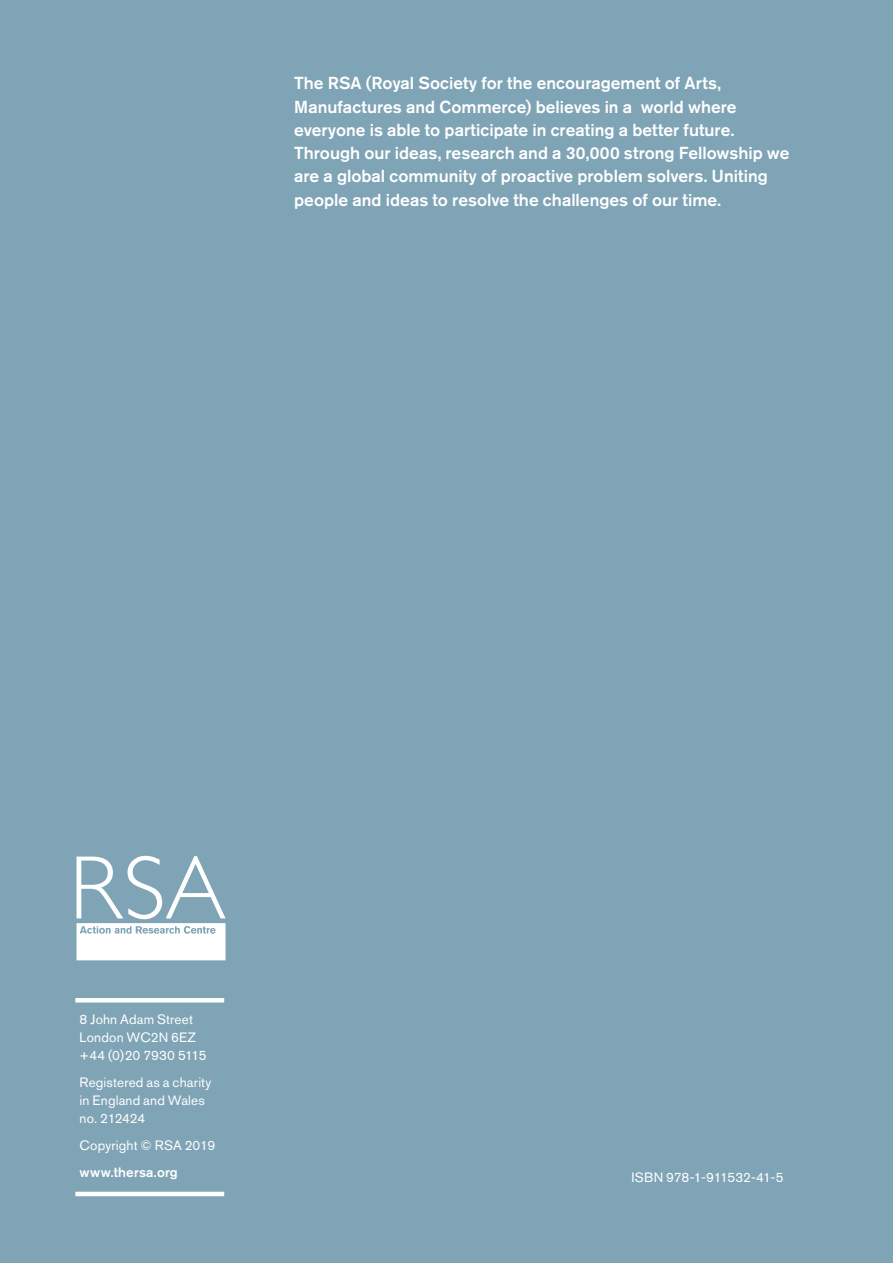
<style>
.page{position:relative;width:893px;height:1263px;background:#7fa4b6}
.page>*{position:absolute;margin:0;border:0;box-sizing:border-box;transform-origin:0 0}
.BC_blurb{font:500 17.25px/23.2px "Akzidenz Grotesk Std";color:#fff}
.BC_registered{font:13.5px/18px "Akzidenz Grotesk Std";letter-spacing:.01em;color:#fff}
.BC_address{font:13.5px/18px "Akzidenz Grotesk Std";letter-spacing:.01em;color:#fff}
.BC_registered-2{font:13.5px "Akzidenz Grotesk Std";letter-spacing:-.01em;color:#fff}
.BC_copyright{font:13.5px "Akzidenz Grotesk Std";letter-spacing:.01em;color:#fff}
.BC_web{font:500 13.5px "Akzidenz Grotesk Std";letter-spacing:.015em;color:#fff}
</style>
<div class="page">
<div style="left:294px;top:77px;width:497px;height:546px;background:#7fa4b6"></div>
<hr style="left:75px;top:998px;width:149px;height:4px;background:#fff">
<hr style="left:75px;top:1192px;width:149px;height:4px;background:#fff">
<svg style="left:77px;top:856px;width:149px;height:104px"></svg>
<p class="BC_blurb" style="left:294px;top:71px;width:497px">The RSA (Royal Society for the encouragement of Arts, Manufactures and Commerce) believes in a world where everyone is able to participate in creating a better future.<br>Through our ideas, research and a 30,000 strong Fellowship we are a global community of proactive problem solvers. Uniting people and ideas to resolve the challenges of our time.</p>
<p class="BC_address" style="left:80px;top:1010px;width:129px">8 John Adam Street<br>London WC2N 6EZ +44 (0)20 7930 5115</p>
<p class="BC_registered" style="left:80px;top:1073px;width:133px">Registered as a charity in England and Wales no. 212424</p>
<p class="BC_copyright" style="left:80px;top:1137px;width:137px">Copyright © RSA 2019</p>
<p class="BC_web" style="left:80px;top:1164px;width:100px">www.thersa.org</p>
<p class="BC_registered-2" style="left:631px;top:1169px;width:154px">ISBN 978-1-911532-41-5</p>
</div>
